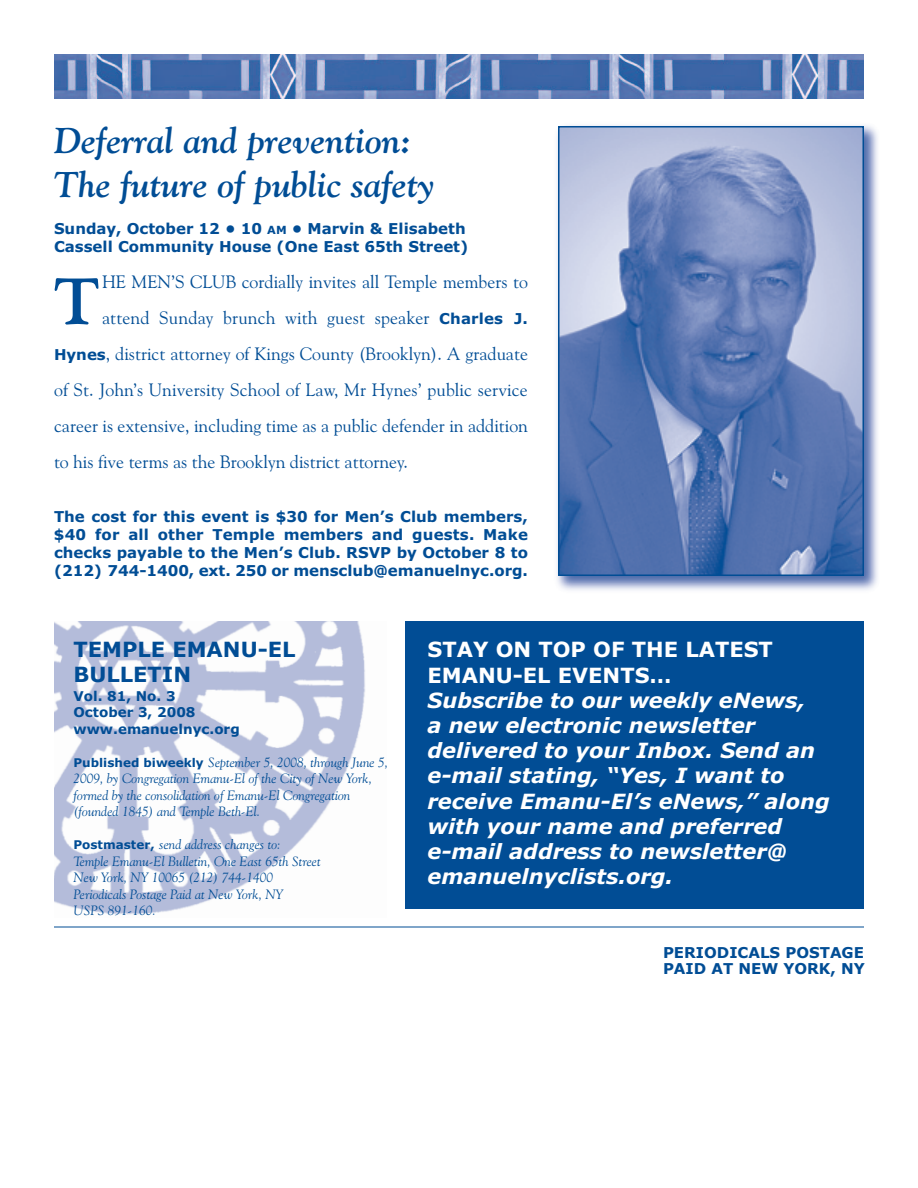
<style>
.page{position:relative;width:918px;height:1188px;background:#fff}
.page>*{position:absolute;margin:0;border:0;box-sizing:border-box;transform-origin:0 0}
.t1{font:700 65.25px "Goudy Old Style BT";color:#014d95}
.t2{font:italic 700 36px/43.2px "Goudy Old Style BT";color:#014d95}
.t3{font:italic 700 21px/25.2px "Verdana";color:#fff}
.t4{font:700 21px/25.2px "Verdana";color:#fff}
.t5{font:700 21px/25.2px "Verdana";color:#014d95}
.t6{font:18px "Goudy Old Style BT";color:#014d95}
.t7{font:700 15px/18px "Verdana";color:#014d95}
.t8{font:italic 13.5px/16.5px "Goudy Old Style BT";color:#014d95}
.t9{font:700 13.5px/16.2px "Verdana";color:#014d95}
.s1{font-size:11.25px}
.s2{font-family:"Verdana";font-weight:700;font-size:15px}
.s3{font-family:"Verdana";font-weight:700;font-style:normal;font-size:12px}
</style>
<div class="page">
<img style="left:54px;top:54px;width:810px;height:45px">
<img style="left:54px;top:621px;width:311px;height:294px">
<hr style="left:54px;top:927px;width:810px;height:1px;background:#014d95">
<div style="left:405px;top:621px;width:459px;height:288px;background:#014d95"></div>
<img style="left:557px;top:125px;width:321px;height:465px">
<img style="left:561px;top:129px;width:300px;height:444px">
<div style="left:558px;top:126px;width:306px;height:450px;border:2px solid #014d95"></div>
<h2 class="t2" style="left:54px;top:119px;width:382px">Deferral and prevention:<br>The future of public safety</h2>
<p class="t7" style="left:54px;top:220px;width:416px">Sunday, October 12 • 10 <span class="s1">AM</span> • Marvin &amp; Elisabeth<br>Cassell Community House (One East 65th Street)</p>
<h1 class="t1" style="left:54px;top:263px;width:47px">T</h1>
<h3 class="t6" style="left:102px;top:271px;width:427px">HE MEN’S CLUB cordially invites all Temple members to</h3>
<h3 class="t6" style="left:102px;top:307px;width:427px">attend Sunday brunch with guest speaker <span class="s2">Charles J.</span></h3>
<h3 class="t6" style="left:54px;top:343px;width:476px"><span class="s2">Hynes</span>, district attorney of Kings County (Brooklyn). A graduate</h3>
<h3 class="t6" style="left:54px;top:379px;width:475px">of St. John’s University School of Law, Mr Hynes’ public service</h3>
<h3 class="t6" style="left:54px;top:415px;width:475px">career is extensive, including time as a public defender in addition</h3>
<h3 class="t6" style="left:54px;top:451px;width:355px">to his five terms as the Brooklyn district attorney.</h3>
<p class="t7" style="left:54px;top:508px;width:476px;text-align:justify">The cost for this event is $30 for Men’s Club members, $40 for all other Temple members and guests. Make checks payable to the Men’s Club. RSVP by October 8 to (212) 744-1400, ext. 250 or mensclub@emanuelnyc.org.</p>
<h3 class="t5" style="left:74px;top:637px;width:224px">TEMPLE EMANU-EL<br>BULLETIN</h3>
<p class="t9" style="left:74px;top:688px;width:168px">Vol. 81, No. 3<br>October 3, 2008 www.emanuelnyc.org</p>
<p class="t8" style="left:74px;top:754px;width:316px"><span class="s3">Published biweekly</span> September 5, 2008, through June 5, 2009, by Congregation Emanu-El of the City of New York, formed by the consolidation of Emanu-El Congregation (founded 1845) and Temple Beth-El.</p>
<p class="t8" style="left:74px;top:836px;width:249px"><span class="s3">Postmaster,</span> send address changes to:<br>Temple Emanu-El Bulletin, One East 65th Street New York, NY 10065 (212) 744-1400<br>Periodicals Postage Paid at New York, NY<br>USPS 891-160.</p>
<h3 class="t4" style="left:428px;top:638px;width:347px">STAY ON TOP OF THE LATEST<br>EMANU-EL EVENTS…</h3>
<p class="t3" style="left:427px;top:688px;width:404px">Subscribe to our weekly eNews,<br>a new electronic newsletter delivered to your Inbox. Send an e-mail stating, “Yes, I want to receive Emanu-El’s eNews,” along with your name and preferred e-mail address to newsletter@ emanuelnyclists.org.</p>
<p class="t7" style="left:663px;top:945px;width:203px;line-height:16.5px">PERIODICALS POSTAGE<br>PAID AT NEW YORK, NY</p>
</div>
